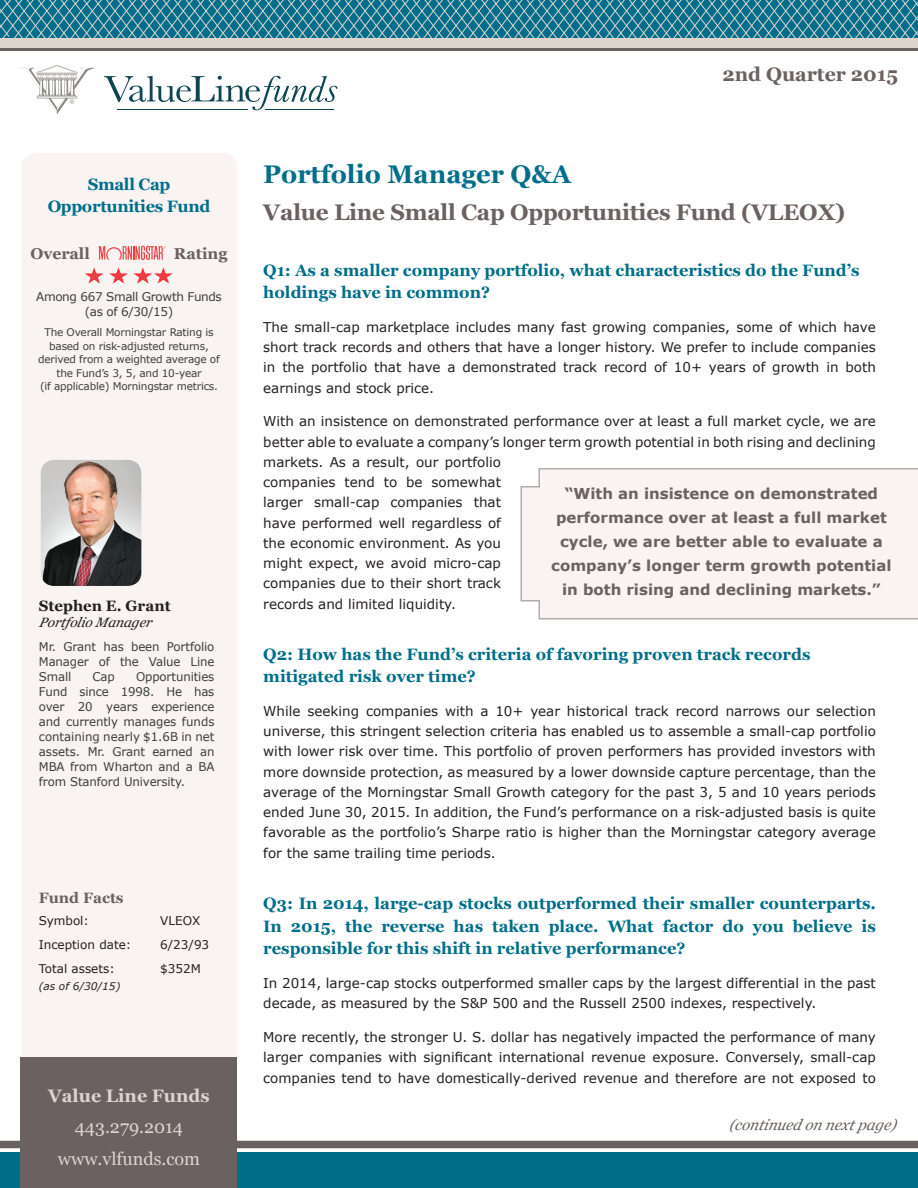
<style>
.page{position:relative;width:918px;height:1188px;background:#fff}
.page>*{position:absolute;margin:0;border:0;box-sizing:border-box;transform-origin:0 0}
.t1{font:700 25.5px "Georgia";color:#006e8a}
.t2{font:700 22.5px "Georgia";letter-spacing:-.01em;color:#6a6160}
.t3{font:700 19.5px "Georgia";color:#6a6160}
.t4{font:18px "Georgia";color:#dfd4cd}
.t5{font:700 18px "Georgia";color:#dfd4cd}
.t6{font:700 16.5px/22.5px "Georgia";color:#006e8a}
.t7{font:700 16.5px "Georgia";letter-spacing:-.02em;color:#006e8a}
.t8{font:700 15.75px "Vani";color:#6a6160}
.t9{font:700 15px/24px "Verdana";color:#6a6160;text-align:center}
.t10{font:italic 15px "Georgia";color:#6a6160}
.t11{font:700 15px "Georgia";color:#231f20}
.t12{font:700 15px "Georgia";color:#6a6160}
.t13{font:13.5px/20.2px "Verdana";color:#231f20;text-align:justify}
.t14{font:italic 13.5px "Georgia";color:#231f20}
.t15{font:12px/15px "Verdana";letter-spacing:-.01em;color:#3e3e3f;text-align:justify}
.t16{font:12px "Verdana";color:#231f20}
.t17{font:12px "Verdana";letter-spacing:-.03em;color:#3e3e3f}
.t18{font:10.5px/13.5px "Verdana";letter-spacing:-.02em;color:#3e3e3f;text-align:center}
.t19{font:italic 10.5px "Verdana";color:#231f20}
</style>
<div class="page">
<div style="left:22px;top:153px;width:215px;height:904px;background:#f9f4f2"></div>
<svg style="left:82px;top:246px;width:94px;height:40px"></svg>
<div style="left:0;top:1152px;width:918px;height:36px;background:#006e8a"></div>
<div style="left:0;top:1141px;width:918px;height:7px;background:#6a6160"></div>
<img style="left:41px;top:460px;width:100px;height:126px">
<div style="left:520px;top:468px;width:398px;height:152px;background:#f9f4f2"></div>
<svg style="left:20px;top:65px;width:74px;height:49px"></svg>
<svg style="left:104px;top:76px;width:233px;height:34px"></svg>
<hr style="left:117px;top:109px;width:131px;height:1px;background:#0d4551">
<hr style="left:266px;top:109px;width:68px;height:1px;background:#0d4551">
<svg style="left:0;top:0;width:918px;height:39px;background:#338599"></svg>
<div style="left:0;top:39px;width:918px;height:9px;background:#dfd4cd"></div>
<hr style="left:0;top:48px;width:918px;height:3px;background:#6a6160">
<div style="left:21px;top:1057px;width:216px;height:131px;background:#6a6160"></div>
<p class="t7" style="left:88px;top:174px;width:84px">Small Cap</p>
<p class="t7" style="left:48px;top:196px;width:164px">Opportunities Fund</p>
<p class="t8" style="left:31px;top:244px;width:61px">Overall</p>
<p class="t8" style="left:174px;top:244px;width:55px">Rating</p>
<p class="t17" style="left:36px;top:288px;width:187px">Among 667 Small Growth Funds</p>
<p class="t15" style="left:85px;top:304px;width:90px">(as of 6/30/15)</p>
<p class="t18" style="left:38px;top:326px;width:183px">The Overall Morningstar Rating is based on risk-adjusted returns, derived from a weighted average of the Fund’s 3, 5, and 10-year</p>
<p class="t18" style="left:40px;top:380px;width:179px">(if applicable) Morningstar metrics.</p>
<p class="t11" style="left:39px;top:596px;width:133px">Stephen E. Grant</p>
<p class="t14" style="left:39px;top:614px;width:118px">Portfolio Manager</p>
<p class="t15" style="left:39px;top:639px;width:177px">Mr. Grant has been Portfolio Manager of the Value Line Small</p>
<p class="t15" style="left:39px;top:669px;width:177px;text-indent:97px">Opportunities Fund since 1998. He has over 20 years experience and currently manages funds containing nearly $1.6B in net assets. Mr. Grant earned an MBA from Wharton and a BA from Stanford University.</p>
<p class="t15" style="left:93px;top:669px;width:24px">Cap</p>
<p class="t12" style="left:39px;top:889px;width:86px">Fund Facts</p>
<p class="t16" style="left:39px;top:913px;width:52px">Symbol:</p>
<p class="t16" style="left:160px;top:913px;width:42px">VLEOX</p>
<p class="t16" style="left:39px;top:937px;width:94px">Inception date:</p>
<p class="t16" style="left:160px;top:937px;width:51px">6/23/93</p>
<p class="t16" style="left:39px;top:961px;width:78px">Total assets:</p>
<p class="t16" style="left:160px;top:961px;width:42px">$352M</p>
<p class="t19" style="left:39px;top:979px;width:83px">(as of 6/30/15)</p>
<p class="t5" style="left:48px;top:1084px;width:163px">Value Line Funds</p>
<p class="t4" style="left:75px;top:1116px;width:110px">443.279.2014</p>
<p class="t4" style="left:58px;top:1148px;width:144px">www.vlfunds.com</p>
<p class="t3" style="left:722px;top:62px;width:177px">2nd Quarter 2015</p>
<p class="t1" style="left:263px;top:157px;width:309px">Portfolio Manager Q&amp;A</p>
<p class="t2" style="left:263px;top:198px;width:584px">Value Line Small Cap Opportunities Fund (VLEOX)</p>
<p class="t6" style="left:263px;top:259px;width:598px">Q1: As a smaller company portfolio, what characteristics do the Fund’s holdings have in common?</p>
<p class="t13" style="left:263px;top:317px;width:614px">The small-cap marketplace includes many fast growing companies, some of which have short track records and others that have a longer history. We prefer to include companies in the portfolio that have a demonstrated track record of 10+ years of growth in both earnings and stock price.</p>
<p class="t13" style="left:263px;top:411px;width:614px;text-align:left">With an insistence on demonstrated performance over at least a full market cycle, we are better able to evaluate a company’s longer term growth potential in both rising and declining markets. As a result, our portfolio<br>companies tend to be somewhat<br>larger small-cap companies that<br>have performed well regardless of<br>the economic environment. As you<br>might expect, we avoid micro-cap<br>companies due to their short track<br>records and limited liquidity.</p>
<p class="t6" style="left:263px;top:643px;width:549px">Q2: How has the Fund’s criteria of favoring proven track records mitigated risk over time?</p>
<p class="t13" style="left:263px;top:701px;width:614px">While seeking companies with a 10+ year historical track record narrows our selection universe, this stringent selection criteria has enabled us to assemble a small-cap portfolio with lower risk over time. This portfolio of proven performers has provided investors with more downside protection, as measured by a lower downside capture percentage, than the average of the Morningstar Small Growth category for the past 3, 5 and 10 years periods ended June 30, 2015. In addition, the Fund’s performance on a risk-adjusted basis is quite favorable as the portfolio’s Sharpe ratio is higher than the Morningstar category average for the same trailing time periods.</p>
<p class="t6" style="left:263px;top:892px;width:614px;text-align:justify">Q3: In 2014, large-cap stocks outperformed their smaller counterparts.<br>In 2015, the reverse has taken place. What factor do you believe is responsible for this shift in relative performance?</p>
<p class="t13" style="left:263px;top:973px;width:614px">In 2014, large-cap stocks outperformed smaller caps by the largest differential in the past decade, as measured by the S&amp;P 500 and the Russell 2500 indexes, respectively.</p>
<p class="t13" style="left:263px;top:1027px;width:614px">More recently, the stronger U. S. dollar has negatively impacted the performance of many larger companies with significant international revenue exposure. Conversely, small-cap companies tend to have domestically-derived revenue and therefore are not exposed to</p>
<p class="t9" style="left:551px;top:481px;width:342px">“With an insistence on demonstrated performance over at least a full market cycle, we are better able to evaluate a company’s longer term growth potential in both rising and declining markets.”</p>
<p class="t10" style="left:729px;top:1115px;width:169px">(continued on nextpage)</p>
</div>
